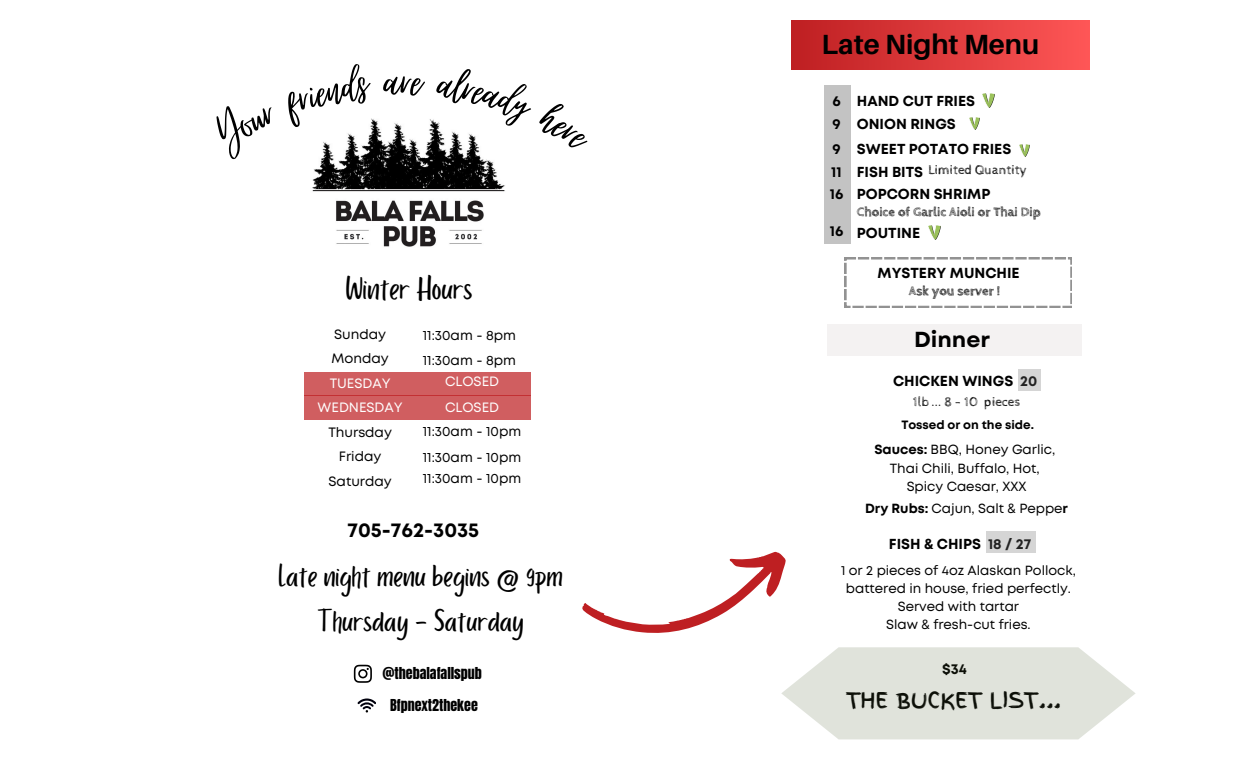
<style>
.page{position:relative;width:1260px;height:765px;background:#fff}
.page>*{position:absolute;margin:0;border:0;box-sizing:border-box;transform-origin:0 0}
.t1{font:33.75px "Porcelain";color:#000}
.t2{font:32.5px "Porcelain";color:#000}
.t3{font:700 27.75px "Aileron";color:#000}
.t4{font:21.75px "Finger Paint";color:#000}
.t5{font:700 21.75px "Garet";color:#000}
.t6{font:700 20.25px "Mont";color:#000}
.t7{font:700 14.5px/22.6px "Mont";color:#000}
.t8{font:14px "Anton";color:#000}
.t9{font:13.5px/24.5px "Mont";color:#000;text-align:center}
.t10{font:13.5px "Mont";color:#fff}
.t11{font:13.25px "Mont";color:#000}
.t12{font:700 13.25px "Cabin Sketch";color:#000}
.t13{font:13.25px "Cabin Sketch";color:#000}
.t14{font:700 12.12px "Mont";color:#000}
.s1{color:#fff}
.s2{font-weight:700}
</style>
<div class="page">
<img style="left:312px;top:119px;width:193px;height:128px">
<div style="left:304px;top:372px;width:226px;height:24px;background:#d05e60"></div>
<div style="left:304px;top:395px;width:226px;height:24px;background:#d05e60"></div>
<svg style="left:354px;top:665px;width:18px;height:18px"></svg>
<svg style="left:357px;top:699px;width:19px;height:14px"></svg>
<div style="left:791px;top:20px;width:299px;height:50px;background:linear-gradient(to right,#be1f22,#fe5657)"></div>
<svg style="left:928px;top:226px;width:13px;height:13px"></svg>
<svg style="left:969px;top:117px;width:11px;height:12px"></svg>
<svg style="left:983px;top:94px;width:11px;height:13px"></svg>
<svg style="left:1019px;top:144px;width:11px;height:13px"></svg>
<div style="left:825px;top:86px;width:26px;height:158px;background:#c3c3c3"></div>
<svg style="left:845px;top:258px;width:227px;height:49px"></svg>
<div style="left:827px;top:324px;width:255px;height:32px;background:#f4f2f2"></div>
<div style="left:1018px;top:369px;width:22px;height:22px;background:#d5d5d5"></div>
<div style="left:986px;top:531px;width:50px;height:22px;background:#d5d5d5"></div>
<svg style="left:582px;top:551px;width:554px;height:188px"></svg>
<svg style="left:312px;top:118px;width:61px;height:42px"></svg>
<svg style="left:436px;top:119px;width:69px;height:34px"></svg>
<p class="t1" style="left:346px;top:270px;width:128px">Winter Hours</p>
<p class="t9" style="left:318px;top:323px;width:87px">Sunday<br>Monday<br><span class="s1">TUESDAY<br>WEDNESDAY<br></span>Thursday<br>Friday<br>Saturday</p>
<p class="t9" style="left:423px;top:324px;width:95px">11:30am - 8pm</p>
<p class="t9" style="left:423px;top:349px;width:95px">11:30am - 8pm</p>
<p class="t10" style="left:445px;top:376px;width:56px">CLOSED</p>
<p class="t10" style="left:445px;top:402px;width:56px">CLOSED</p>
<p class="t9" style="left:423px;top:420px;width:100px">11:30am - 10pm</p>
<p class="t9" style="left:423px;top:446px;width:100px">11:30am - 10pm</p>
<p class="t9" style="left:423px;top:467px;width:100px">11:30am - 10pm</p>
<p class="t6" style="left:347px;top:522px;width:133px">705-762-3035</p>
<p class="t2" style="left:278px;top:558px;width:286px">Late night menu begins @ 9pm</p>
<p class="t2" style="left:318px;top:603px;width:208px">Thursday - Saturday</p>
<p class="t8" style="left:382px;top:664px;width:101px">@thebalafallspub</p>
<p class="t8" style="left:390px;top:695px;width:89px">Bfpnext2thekee</p>
<p class="t3" style="left:821px;top:27px;width:219px">Late Night Menu</p>
<p class="t7" style="left:832px;top:91px;width:10px">6</p>
<p class="t7" style="left:832px;top:113px;width:10px">9</p>
<p class="t7" style="left:832px;top:139px;width:10px">9</p>
<p class="t7" style="left:831px;top:161px;width:12px">11</p>
<p class="t7" style="left:830px;top:184px;width:15px">16</p>
<p class="t7" style="left:830px;top:221px;width:15px">16</p>
<p class="t7" style="left:857px;top:91px;width:120px">HAND CUT FRIES<br>ONION RINGS</p>
<p class="t7" style="left:857px;top:139px;width:156px">SWEET POTATO FRIES</p>
<p class="t7" style="left:857px;top:161px;width:68px">FISH BITS</p>
<p class="t7" style="left:857px;top:184px;width:135px">POPCORN SHRIMP</p>
<p class="t7" style="left:857px;top:223px;width:65px">POUTINE</p>
<p class="t7" style="left:878px;top:263px;width:144px">MYSTERY MUNCHIE</p>
<p class="t12" style="left:909px;top:284px;width:93px">Ask you server !</p>
<p class="t13" style="left:929px;top:163px;width:100px">Limited Quantity</p>
<p class="t12" style="left:857px;top:204px;width:185px">Choice of Garlic Aioli or Thai Dip</p>
<p class="t5" style="left:914px;top:324px;width:78px">Dinner</p>
<p class="t7" style="left:893px;top:370px;width:146px">CHICKEN WINGS 20</p>
<p class="t13" style="left:913px;top:394px;width:109px">1lb ... 8 - 10 pieces</p>
<p class="t11" style="left:874px;top:444px;width:182px"><span class="s2">Sauces:</span> BBQ, Honey Garlic,</p>
<p class="t11" style="left:890px;top:463px;width:151px">Thai Chili, Buffalo, Hot,</p>
<p class="t11" style="left:907px;top:481px;width:121px">Spicy Caesar, XXX</p>
<p class="t11" style="left:865px;top:503px;width:204px"><span class="s2">Dry Rubs:</span> Cajun, Salt &amp; Peppe<span class="s2">r</span></p>
<p class="t14" style="left:901px;top:420px;width:134px">Tossed or on the side.</p>
<p class="t7" style="left:889px;top:533px;width:144px">FISH &amp; CHIPS 18 / 27</p>
<p class="t11" style="left:841px;top:565px;width:236px">1 or 2 pieces of 4oz Alaskan Pollock,</p>
<p class="t11" style="left:846px;top:583px;width:227px">battered in house, fried perfectly.</p>
<p class="t11" style="left:898px;top:602px;width:123px">Served with tartar</p>
<p class="t11" style="left:886px;top:620px;width:146px">Slaw &amp; fresh-cut fries.</p>
<p class="t7" style="left:942px;top:659px;width:26px">$34</p>
<p class="t4" style="left:846px;top:684px;width:216px">THE BUCKET LIST...</p>
</div>
